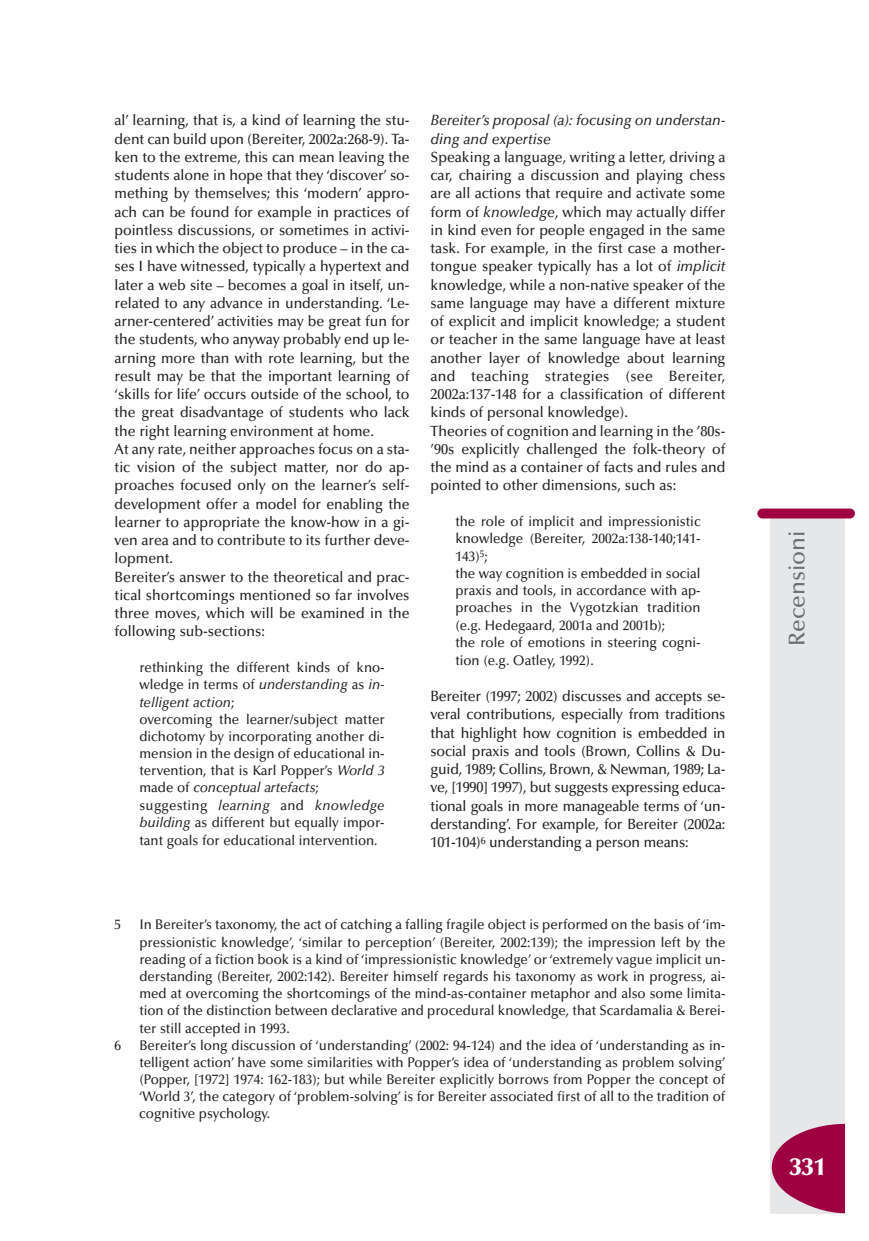
<style>
.page{position:relative;width:869px;height:1241px;background:#fff}
.page>*{position:absolute;margin:0;border:0;box-sizing:border-box;transform-origin:0 0}
.t1{font:900 24.5px "Optima";color:#fff}
.t2{font:500 22.75px "Optima";color:#6c6d70}
.t3{font:500 14.88px/18.2px "Optima";color:#231f20;scale:.95 1}
.t4{font:500 14px/17.2px "Optima";color:#231f20;scale:.95 1}
.s1{font-style:italic}
</style>
<div class="page">
<div style="left:770px;top:516px;width:74px;height:697px;background:#e6e7e9"></div>
<div style="left:757px;top:508px;width:97px;height:10px;background:#9d0140;border-radius:5px"></div>
<svg style="left:771px;top:1123px;width:73px;height:89px"></svg>
<p class="t3" style="left:115px;top:113px;width:312px">al’ learning, that is, a kind of learning the stu&shy;dent can build upon (Bereiter, 2002a:268-9). Ta&shy;ken to the extreme, this can mean leaving the students alone in hope that they ‘discover’ so&shy;mething by themselves; this ‘modern’ appro&shy;ach can be found for example in practices of pointless discussions, or sometimes in activi&shy;ties in which the object to produce – in the ca&shy;ses I have witnessed, typically a hypertext and later a web site – becomes a goal in itself, un&shy;related to any advance in understanding. ‘Le&shy;arner-centered’ activities may be great fun for the students, who anyway probably end up le&shy;arning more than with rote learning, but the result may be that the important learning of ‘skills for life’ occurs outside of the school, to the great disadvantage of students who lack the right learning environment at home.<br>At any rate, neither approaches focus on a sta&shy;tic vision of the subject matter, nor do ap&shy;proaches focused only on the learner’s self&shy;development offer a model for enabling the learner to appropriate the know-how in a gi&shy;ven area and to contribute to its further deve&shy;lopment.<br>Bereiter’s answer to the theoretical and prac&shy;tical shortcomings mentioned so far involves three moves, which will be examined in the following sub-sections:</p>
<p class="t4" style="left:139px;top:660px;width:259px">rethinking the different kinds of kno&shy;wledge in terms of <span class="s1">understanding</span> as <span class="s1">in&shy;telligent action</span>;<br>overcoming the learner/subject matter dichotomy by incorporating another di&shy;mension in the design of educational in&shy;tervention, that is Karl Popper’s <span class="s1">World 3 </span>made of <span class="s1">conceptual artefacts</span>; suggesting <span class="s1">learning</span> and <span class="s1">knowledge building</span> as different but equally impor&shy;tant goals for educational intervention.</p>
<p class="t3" style="left:430px;top:113px;width:312px"><span class="s1">Bereiter’s proposal (a): focusing on understan&shy;ding and expertise<br></span>Speaking a language, writing a letter, driving a car, chairing a discussion and playing chess are all actions that require and activate some form of <span class="s1">knowledge</span>, which may actually differ in kind even for people engaged in the same task. For example, in the first case a mother&shy;tongue speaker typically has a lot of <span class="s1">implicit </span>knowledge, while a non-native speaker of the same language may have a different mixture of explicit and implicit knowledge; a student or teacher in the same language have at least another layer of knowledge about learning and teaching strategies (see Bereiter, 2002a:137-148 for a classification of different kinds of personal knowledge).<br>Theories of cognition and learning in the ’80s-’90s explicitly challenged the folk-theory of the mind as a container of facts and rules and pointed to other dimensions, such as:</p>
<p class="t4" style="left:455px;top:514px;width:259px">the role of implicit and impressionistic knowledge (Bereiter, 2002a:138-140;141- 143)<sup>5</sup>;<br>the way cognition is embedded in social praxis and tools, in accordance with ap&shy;proaches in the Vygotzkian tradition (e.g. Hedegaard, 2001a and 2001b);<br>the role of emotions in steering cogni&shy;tion (e.g. Oatley, 1992).</p>
<p class="t3" style="left:430px;top:688px;width:312px;text-align:justify">Bereiter (1997; 2002) discusses and accepts se&shy;veral contributions, especially from traditions that highlight how cognition is embedded in social praxis and tools (Brown, Collins &amp; Du&shy;guid, 1989; Collins, Brown, &amp; Newman, 1989; La&shy;ve, [1990] 1997), but suggests expressing educa&shy;tional goals in more manageable terms of ‘un&shy;derstanding’. For example, for Bereiter (2002a:<br>101-104)<sup>6</sup> understanding a person means:</p>
<p class="t4" style="left:115px;top:917px;width:9px">5</p>
<p class="t4" style="left:139px;top:917px;width:618px;text-align:justify">In Bereiter’s taxonomy, the act of catching a falling fragile object is performed on the basis of ‘im&shy;pressionistic knowledge’, ‘similar to perception’ (Bereiter, 2002:139); the impression left by the reading of a fiction book is a kind of ‘impressionistic knowledge’ or ‘extremely vague implicit un&shy;derstanding (Bereiter, 2002:142). Bereiter himself regards his taxonomy as work in progress, ai&shy;med at overcoming the shortcomings of the mind-as-container metaphor and also some limita&shy;tion of the distinction between declarative and procedural knowledge, that Scardamalia &amp; Berei&shy;ter still accepted in 1993.</p>
<p class="t4" style="left:114px;top:1037px;width:9px">6</p>
<p class="t4" style="left:139px;top:1037px;width:618px;text-align:justify">Bereiter’s long discussion of ‘understanding’ (2002: 94-124) and the idea of ‘understanding as in&shy;telligent action’ have some similarities with Popper’s idea of ‘understanding as problem solving’ (Popper, [1972] 1974: 162-183); but while Bereiter explicitly borrows from Popper the concept of ‘World 3’, the category of ‘problem-solving’ is for Bereiter associated first of all to the tradition of cognitive psychology.</p>
<p class="t2" style="left:787px;top:645px;width:117px;rotate:-90deg">Recensioni</p>
<p class="t1" style="left:789px;top:1156px;width:38px">331</p>
</div>
